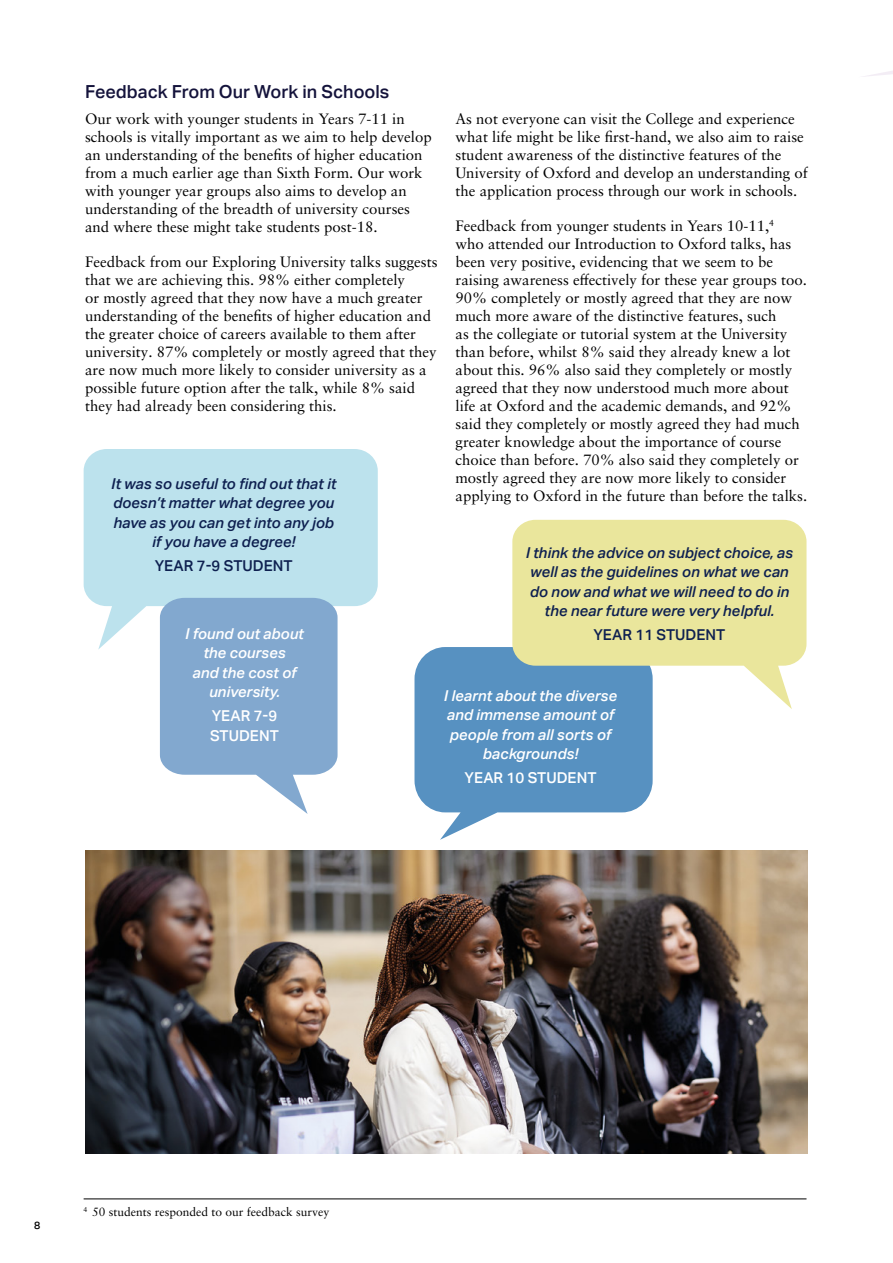
<style>
.page{position:relative;width:893px;height:1263px;background:#fff}
.page>*{position:absolute;margin:0;border:0;box-sizing:border-box;transform-origin:0 0}
.Sub-header{font:500 18px "Aktiv Grotesk";color:#14133b}
.Body_copy{font:15px/18px "Sabon LT Pro";color:#000}
.t1{font:italic 500 15px/19.5px "Aktiv Grotesk";color:#0e2050;text-align:center}
.t2{font:italic 500 15px/19.5px "Aktiv Grotesk";color:#fff;text-align:center}
.t3{font:500 15px "Aktiv Grotesk";color:#0e2050}
.t4{font:500 15px/19.5px "Aktiv Grotesk";color:#fff}
.Body_copy-2{font:12px "Sabon LT Pro";color:#000}
.t5{font:500 10.5px "Aktiv Grotesk";color:#000}
</style>
<div class="page">
<svg style="left:863px;top:71px;width:30px;height:6px"></svg>
<img style="left:85px;top:850px;width:723px;height:303px">
<hr style="left:84px;top:1198px;width:722px;height:1px;background:#000">
<svg style="left:414px;top:647px;width:239px;height:193px;fill:#5791c1"></svg>
<svg style="left:84px;top:449px;width:294px;height:201px;background:#c2e4ee"></svg>
<svg style="left:160px;top:598px;width:178px;height:216px"></svg>
<svg style="left:512px;top:520px;width:294px;height:189px;background:#dbdfab"></svg>
<p class="Sub-header" style="left:85px;top:81px;width:306px">Feedback From Our Work in Schools</p>
<p class="Body_copy" style="left:85px;top:110px;width:348px">Our work with younger students in Years 7-11 in schools is vitally important as we aim to help develop an understanding of the benefits of higher education from a much earlier age than Sixth Form. Our work with younger year groups also aims to develop an understanding of the breadth of university courses and where these might take students post-18.</p>
<p class="Body_copy" style="left:85px;top:253px;width:354px">Feedback from our Exploring University talks suggests that we are achieving this. 98% either completely<br>or mostly agreed that they now have a much greater understanding of the benefits of higher education and the greater choice of careers available to them after university. 87% completely or mostly agreed that they are now much more likely to consider university as a possible future option after the talk, while 8% said they had already been considering this.</p>
<p class="Body_copy" style="left:455px;top:110px;width:354px">As not everyone can visit the College and experience what life might be like first-hand, we also aim to raise student awareness of the distinctive features of the University of Oxford and develop an understanding of the application process through our work in schools.</p>
<p class="Body_copy" style="left:455px;top:217px;width:353px">Feedback from younger students in Years 10-11,<sup>4<br></sup>who attended our Introduction to Oxford talks, has been very positive, evidencing that we seem to be raising awareness effectively for these year groups too.<br>90% completely or mostly agreed that they are now much more aware of the distinctive features, such<br>as the collegiate or tutorial system at the University than before, whilst 8% said they already knew a lot about this. 96% also said they completely or mostly agreed that they now understood much more about life at Oxford and the academic demands, and 92% said they completely or mostly agreed they had much greater knowledge about the importance of course choice than before. 70% also said they completely or mostly agreed they are now more likely to consider applying to Oxford in the future than before the talks.</p>
<p class="t1" style="left:111px;top:474px;width:226px">It was so useful to find out that it doesn’t matter what degree you have as you can get into any job if you have a degree!</p>
<p class="t3" style="left:155px;top:557px;width:139px">YEAR 7-9 STUDENT</p>
<p class="t1" style="left:526px;top:543px;width:269px">I think the advice on subject choice, as well as the guidelines on what we can do now and what we will need to do in the near future were very helpful.</p>
<p class="t3" style="left:593px;top:626px;width:133px">YEAR 11 STUDENT</p>
<p class="t2" style="left:185px;top:624px;width:120px">I found out about the courses<br>and the cost of university.</p>
<p class="t4" style="left:210px;top:706px;width:70px">YEAR 7-9<br>STUDENT</p>
<p class="t2" style="left:444px;top:686px;width:175px">I learnt about the diverse and immense amount of people from all sorts of backgrounds!</p>
<p class="t4" style="left:464px;top:768px;width:133px">YEAR 10 STUDENT</p>
<p class="t5" style="left:34px;top:1219px;width:8px">8</p>
<p class="Body_copy-2" style="left:84px;top:1204px;width:247px"><sup>4</sup> 50 students responded to our feedback survey</p>
</div>
